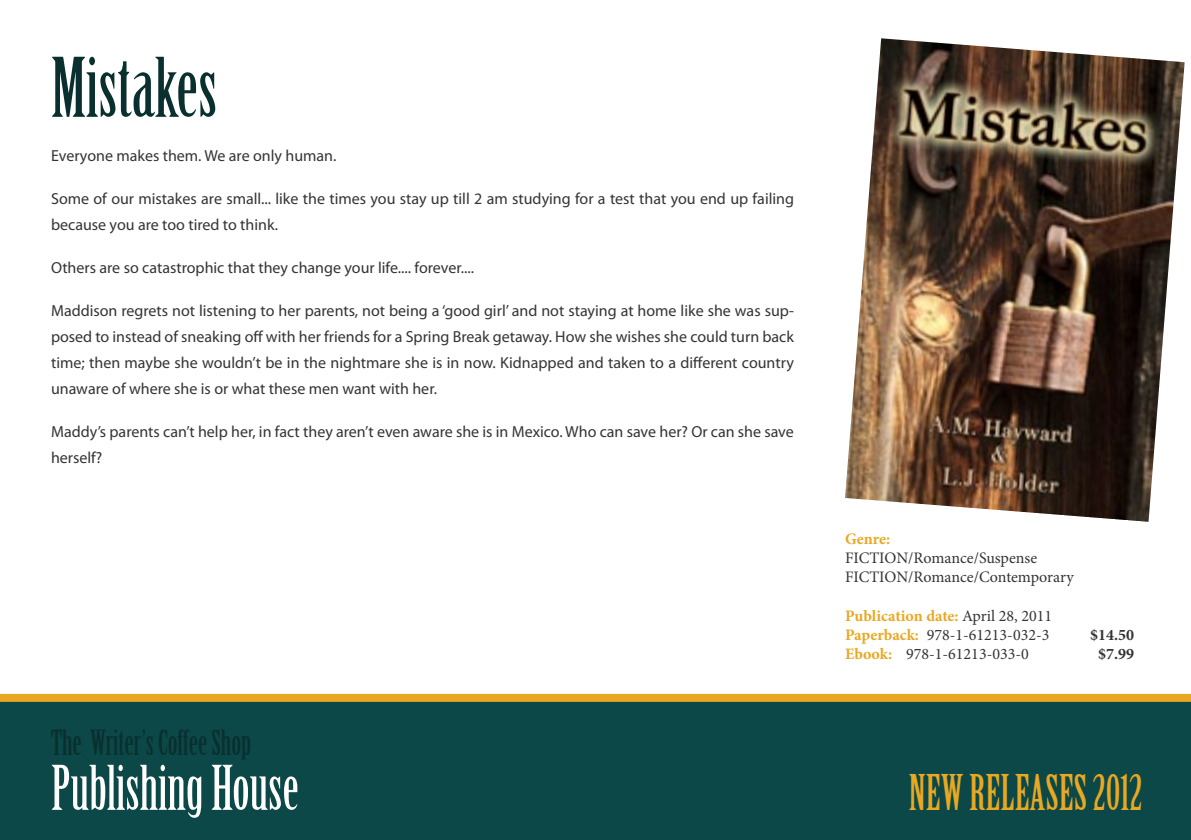
<style>
.page{position:relative;width:1191px;height:840px;background:#fff}
.page>*{position:absolute;margin:0;border:0;box-sizing:border-box;transform-origin:0 0}
.t1{font:80px "Birch Std";color:#092f2f}
.t2{font:60px "Birch Std";color:#fff}
.t3{font:48px "Birch Std";color:#e9a822}
.t4{font:34px "Birch Std";color:#092f2f}
.t5{font:16px/26px "Myriad Pro";color:#343433}
.t6{font:16px/19.2px "Minion Pro";color:#343433}
.t7{font:700 16px "Minion Pro";color:#343433}
.t8{font:700 16px "Minion Pro";letter-spacing:-.005em;color:#e9a822}
.s1{font-weight:700;color:#e9a822}
</style>
<div class="page">
<div style="left:0;top:693px;width:1191px;height:146px;background:#0c4847"></div>
<img style="left:845px;top:38px;width:339px;height:483px">
<h1 class="t1" style="left:51px;top:43px;width:168px">Mistakes</h1>
<p class="t5" style="left:51px;top:142px;width:287px">Everyone makes them. We are only human.</p>
<p class="t5" style="left:51px;top:185px;width:744px">Some of our mistakes are small... like the times you stay up till 2 am studying for a test that you end up failing because you are too tired to think.</p>
<p class="t5" style="left:51px;top:254px;width:424px">Others are so catastrophic that they change your life.... forever....</p>
<p class="t5" style="left:51px;top:297px;width:744px;text-align:justify">Maddison regrets not listening to her parents, not being a ‘good girl’ and not staying at home like she was sup&shy;posed to instead of sneaking off with her friends for a Spring Break getaway. How she wishes she could turn back time; then maybe she wouldn’t be in the nightmare she is in now. Kidnapped and taken to a different country unaware of where she is or what these men want with her.</p>
<p class="t5" style="left:51px;top:418px;width:744px">Maddy’s parents can’t help her, in fact they aren’t even aware she is in Mexico. Who can save her? Or can she save herself?</p>
<p class="t8" style="left:845px;top:527px;width:47px">Genre:</p>
<p class="t6" style="left:845px;top:548px;width:230px">FICTION/Romance/Suspense<br>FICTION/Romance/Contemporary</p>
<p class="t6" style="left:845px;top:605px;width:209px"><span class="s1">Publication date:</span> April 28, 2011<br><span class="s1">Paperback:</span> 978-1-61213-032-3</p>
<p class="t7" style="left:1090px;top:623px;width:46px">$14.50</p>
<p class="t6" style="left:845px;top:644px;width:185px"><span class="s1">Ebook:</span> 978-1-61213-033-0</p>
<p class="t7" style="left:1098px;top:642px;width:38px">$7.99</p>
<h3 class="t4" style="left:51px;top:723px;width:202px">The Writer’s Coffee Shop</h3>
<h2 class="t2" style="left:51px;top:753px;width:249px">Publishing House</h2>
<h3 class="t3" style="left:909px;top:765px;width:235px">NEW RELEASES 2012</h3>
</div>
